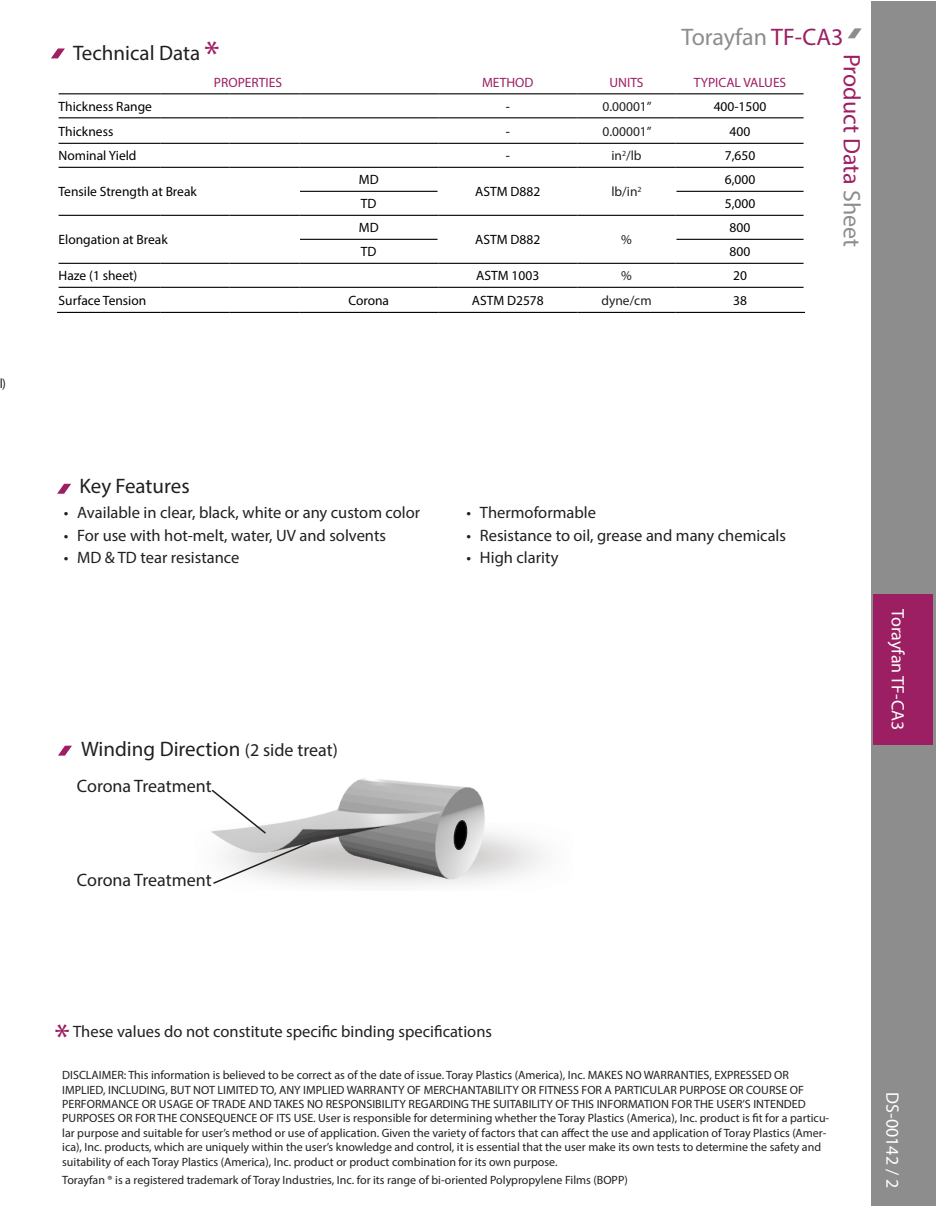
<style>
.page{position:relative;width:936px;height:1206px;background:#fff}
.page>*{position:absolute;margin:0;border:0;box-sizing:border-box;transform-origin:0 0}
.t1{font:37.5px "Myriad Pro";color:#9c1f63}
.t2{font:24px "Myriad Pro";color:#9e1f62}
.t3{font:24px "Myriad Pro";color:#8d8d8d}
.t4{font:21px "Myriad Pro";color:#231f20}
.t5{font:18px "Myriad Pro";color:#231f20}
.t6{font:18px "Myriad Pro";color:#fff}
.t7{font:16.5px "Myriad Pro";color:#231f20}
.t8{font:13.5px "Myriad Pro";color:#000}
.t9{font:13.5px "Myriad Pro";color:#231f20}
.t10{font:13.5px "Myriad Pro";color:#9c1f63}
.t11{font:12px/14.4px "Myriad Pro";color:#231f20}
.s1{color:#9c1f63}
.s2{font-size:37.5px;color:#9e1f62}
.s3{color:#8d8d8d}
.s4{font-size:18px}
</style>
<div class="page">
<div style="left:871px;top:1px;width:65px;height:1205px;background:#8d8d8d"></div>
<svg style="left:848px;top:28px;width:14px;height:10px"></svg>
<svg style="left:51px;top:48px;width:14px;height:10px"></svg>
<div style="left:873px;top:595px;width:59px;height:150px;background:#9c1f63"></div>
<svg style="left:58px;top:746px;width:14px;height:10px"></svg>
<img style="left:205px;top:778px;width:283px;height:113px">
<svg style="left:454px;top:820px;width:14px;height:30px"></svg>
<svg style="left:210px;top:788px;width:58px;height:47px"></svg>
<svg style="left:211px;top:841px;width:101px;height:44px"></svg>
<svg style="left:57px;top:484px;width:14px;height:10px"></svg>
<hr style="left:59px;top:93px;width:101px;height:1px;background:#000">
<hr style="left:160px;top:93px;width:70px;height:1px;background:#000">
<hr style="left:230px;top:93px;width:69px;height:1px;background:#000">
<hr style="left:299px;top:93px;width:139px;height:1px;background:#000">
<hr style="left:438px;top:93px;width:139px;height:1px;background:#000">
<hr style="left:577px;top:93px;width:99px;height:1px;background:#000">
<hr style="left:676px;top:93px;width:128px;height:1px;background:#000">
<hr style="left:59px;top:117px;width:101px;height:1px;background:#000">
<hr style="left:160px;top:117px;width:70px;height:1px;background:#000">
<hr style="left:230px;top:117px;width:69px;height:1px;background:#000">
<hr style="left:299px;top:117px;width:139px;height:1px;background:#000">
<hr style="left:438px;top:117px;width:139px;height:1px;background:#000">
<hr style="left:577px;top:117px;width:99px;height:1px;background:#000">
<hr style="left:676px;top:117px;width:128px;height:1px;background:#000">
<hr style="left:59px;top:143px;width:101px;height:1px;background:#000">
<hr style="left:160px;top:143px;width:70px;height:1px;background:#000">
<hr style="left:230px;top:143px;width:69px;height:1px;background:#000">
<hr style="left:299px;top:143px;width:139px;height:1px;background:#000">
<hr style="left:438px;top:143px;width:139px;height:1px;background:#000">
<hr style="left:577px;top:143px;width:99px;height:1px;background:#000">
<hr style="left:676px;top:143px;width:128px;height:1px;background:#000">
<hr style="left:59px;top:167px;width:101px;height:1px;background:#000">
<hr style="left:160px;top:167px;width:70px;height:1px;background:#000">
<hr style="left:230px;top:167px;width:69px;height:1px;background:#000">
<hr style="left:299px;top:167px;width:139px;height:1px;background:#000">
<hr style="left:438px;top:167px;width:139px;height:1px;background:#000">
<hr style="left:577px;top:167px;width:99px;height:1px;background:#000">
<hr style="left:676px;top:167px;width:128px;height:1px;background:#000">
<hr style="left:300px;top:191px;width:138px;height:1px;background:#000">
<hr style="left:677px;top:191px;width:127px;height:1px;background:#000">
<hr style="left:59px;top:215px;width:101px;height:1px;background:#000">
<hr style="left:160px;top:215px;width:70px;height:1px;background:#000">
<hr style="left:230px;top:215px;width:69px;height:1px;background:#000">
<hr style="left:299px;top:215px;width:139px;height:1px;background:#000">
<hr style="left:438px;top:215px;width:139px;height:1px;background:#000">
<hr style="left:577px;top:215px;width:99px;height:1px;background:#000">
<hr style="left:676px;top:215px;width:128px;height:1px;background:#000">
<hr style="left:300px;top:239px;width:138px;height:1px;background:#000">
<hr style="left:677px;top:239px;width:127px;height:1px;background:#000">
<hr style="left:59px;top:263px;width:101px;height:1px;background:#000">
<hr style="left:160px;top:263px;width:70px;height:1px;background:#000">
<hr style="left:230px;top:263px;width:69px;height:1px;background:#000">
<hr style="left:299px;top:263px;width:139px;height:1px;background:#000">
<hr style="left:438px;top:263px;width:139px;height:1px;background:#000">
<hr style="left:577px;top:263px;width:99px;height:1px;background:#000">
<hr style="left:676px;top:263px;width:128px;height:1px;background:#000">
<hr style="left:59px;top:287px;width:101px;height:1px;background:#000">
<hr style="left:160px;top:287px;width:70px;height:1px;background:#000">
<hr style="left:230px;top:287px;width:69px;height:1px;background:#000">
<hr style="left:299px;top:287px;width:139px;height:1px;background:#000">
<hr style="left:438px;top:287px;width:139px;height:1px;background:#000">
<hr style="left:577px;top:287px;width:99px;height:1px;background:#000">
<hr style="left:676px;top:287px;width:128px;height:1px;background:#000">
<hr style="left:57px;top:312px;width:103px;height:1px;background:#000">
<hr style="left:160px;top:312px;width:70px;height:1px;background:#000">
<hr style="left:230px;top:312px;width:69px;height:1px;background:#000">
<hr style="left:299px;top:312px;width:139px;height:1px;background:#000">
<hr style="left:438px;top:312px;width:139px;height:1px;background:#000">
<hr style="left:577px;top:312px;width:99px;height:1px;background:#000">
<hr style="left:676px;top:312px;width:129px;height:1px;background:#000">
<p class="t9" style="left:-1px;top:375px;width:9px">l)</p>
<p class="t3" style="left:681px;top:22px;width:164px">Torayfan <span class="s1">TF-CA3</span></p>
<p class="t4" style="left:73px;top:40px;width:148px">Technical Data <span class="s2">*</span></p>
<h2 class="t2" style="left:867px;top:54px;width:195px;rotate:90deg">Product Data <span class="s3">Sheet</span></h2>
<p class="t10" style="left:214px;top:74px;width:70px">PROPERTIES</p>
<p class="t10" style="left:482px;top:74px;width:53px">METHOD</p>
<p class="t10" style="left:609px;top:74px;width:36px">UNITS</p>
<p class="t10" style="left:694px;top:74px;width:94px">TYPICAL VALUES</p>
<p class="t8" style="left:59px;top:98px;width:95px">Thickness Range</p>
<p class="t8" style="left:506px;top:98px;width:6px">-</p>
<p class="t9" style="left:603px;top:98px;width:51px">0.00001”</p>
<p class="t8" style="left:714px;top:98px;width:54px">400-1500</p>
<p class="t8" style="left:59px;top:123px;width:56px">Thickness</p>
<p class="t8" style="left:506px;top:123px;width:6px">-</p>
<p class="t9" style="left:603px;top:123px;width:51px">0.00001”</p>
<p class="t8" style="left:730px;top:123px;width:22px">400</p>
<p class="t8" style="left:59px;top:148px;width:79px">Nominal Yield</p>
<p class="t8" style="left:506px;top:148px;width:6px">-</p>
<p class="t9" style="left:611px;top:148px;width:32px">in<sup>2</sup>/lb</p>
<p class="t8" style="left:725px;top:148px;width:32px">7,650</p>
<p class="t8" style="left:59px;top:184px;width:140px">Tensile Strength at Break</p>
<p class="t8" style="left:359px;top:172px;width:21px">MD</p>
<p class="t8" style="left:725px;top:172px;width:32px">6,000</p>
<p class="t8" style="left:475px;top:184px;width:67px">ASTM D882</p>
<p class="t9" style="left:611px;top:184px;width:32px">lb/in<sup>2</sup></p>
<p class="t8" style="left:361px;top:196px;width:17px">TD</p>
<p class="t8" style="left:725px;top:196px;width:32px">5,000</p>
<p class="t8" style="left:359px;top:220px;width:21px">MD</p>
<p class="t8" style="left:730px;top:220px;width:22px">800</p>
<p class="t8" style="left:59px;top:232px;width:111px">Elongation at Break</p>
<p class="t8" style="left:475px;top:232px;width:67px">ASTM D882</p>
<p class="t9" style="left:621px;top:232px;width:12px">%</p>
<p class="t8" style="left:361px;top:244px;width:17px">TD</p>
<p class="t8" style="left:730px;top:244px;width:22px">800</p>
<p class="t8" style="left:59px;top:268px;width:80px">Haze (1 sheet)</p>
<p class="t8" style="left:476px;top:268px;width:65px">ASTM 1003</p>
<p class="t9" style="left:621px;top:268px;width:12px">%</p>
<p class="t8" style="left:733px;top:268px;width:15px">20</p>
<p class="t8" style="left:59px;top:292px;width:89px">Surface Tension</p>
<p class="t8" style="left:348px;top:292px;width:42px">Corona</p>
<p class="t8" style="left:472px;top:292px;width:74px">ASTM D2578</p>
<p class="t9" style="left:601px;top:292px;width:52px">dyne/cm</p>
<p class="t8" style="left:733px;top:292px;width:15px">38</p>
<p class="t4" style="left:80px;top:473px;width:112px">Key Features</p>
<p class="t7" style="left:64px;top:502px;width:358px">• Available in clear, black, white or any custom color</p>
<p class="t7" style="left:64px;top:525px;width:324px">• For use with hot-melt, water, UV and solvents</p>
<p class="t7" style="left:64px;top:547px;width:177px">• MD &amp; TD tear resistance</p>
<p class="t7" style="left:466px;top:502px;width:131px">• Thermoformable</p>
<p class="t7" style="left:466px;top:525px;width:321px">• Resistance to oil, grease and many chemicals</p>
<p class="t7" style="left:466px;top:547px;width:94px">• High clarity</p>
<p class="t4" style="left:81px;top:736px;width:258px">Winding Direction <span class="s4">(2 side treat)</span></p>
<p class="t5" style="left:77px;top:775px;width:136px">Corona Treatment</p>
<p class="t5" style="left:77px;top:868px;width:136px">Corona Treatment</p>
<p class="t6" style="left:909px;top:609px;width:123px;rotate:90deg">Torayfan TF-CA3</p>
<h1 class="t1" style="left:54px;top:1015px;width:17px">*</h1>
<p class="t7" style="left:73px;top:1021px;width:420px">These values do not constitute specific binding specifications</p>
<p class="t11" style="left:62px;top:1068px;width:769px">DISCLAIMER: This information is believed to be correct as of the date of issue. Toray Plastics (America), Inc. MAKES NO WARRANTIES, EXPRESSED OR IMPLIED, INCLUDING, BUT NOT LIMITED TO, ANY IMPLIED WARRANTY OF MERCHANTABILITY OR FITNESS FOR A PARTICULAR PURPOSE OR COURSE OF PERFORMANCE OR USAGE OF TRADE AND TAKES NO RESPONSIBILITY REGARDING THE SUITABILITY OF THIS INFORMATION FOR THE USER’S INTENDED PURPOSES OR FOR THE CONSEQUENCE OF ITS USE. User is responsible for determining whether the Toray Plastics (America), Inc. product is fit for a particu&shy;lar purpose and suitable for user’s method or use of application. Given the variety of factors that can affect the use and application of Toray Plastics (Amer&shy;ica), Inc. products, which are uniquely within the user’s knowledge and control, it is essential that the user make its own tests to determine the safety and suitability of each Toray Plastics (America), Inc. product or product combination for its own purpose.</p>
<p class="t11" style="left:62px;top:1172px;width:567px">Torayfan ® is a registered trademark of Toray Industries, Inc. for its range of bi-oriented Polypropylene Films (BOPP)</p>
<p class="t6" style="left:904px;top:1092px;width:97px;rotate:90deg">DS-00142 / 2</p>
</div>
